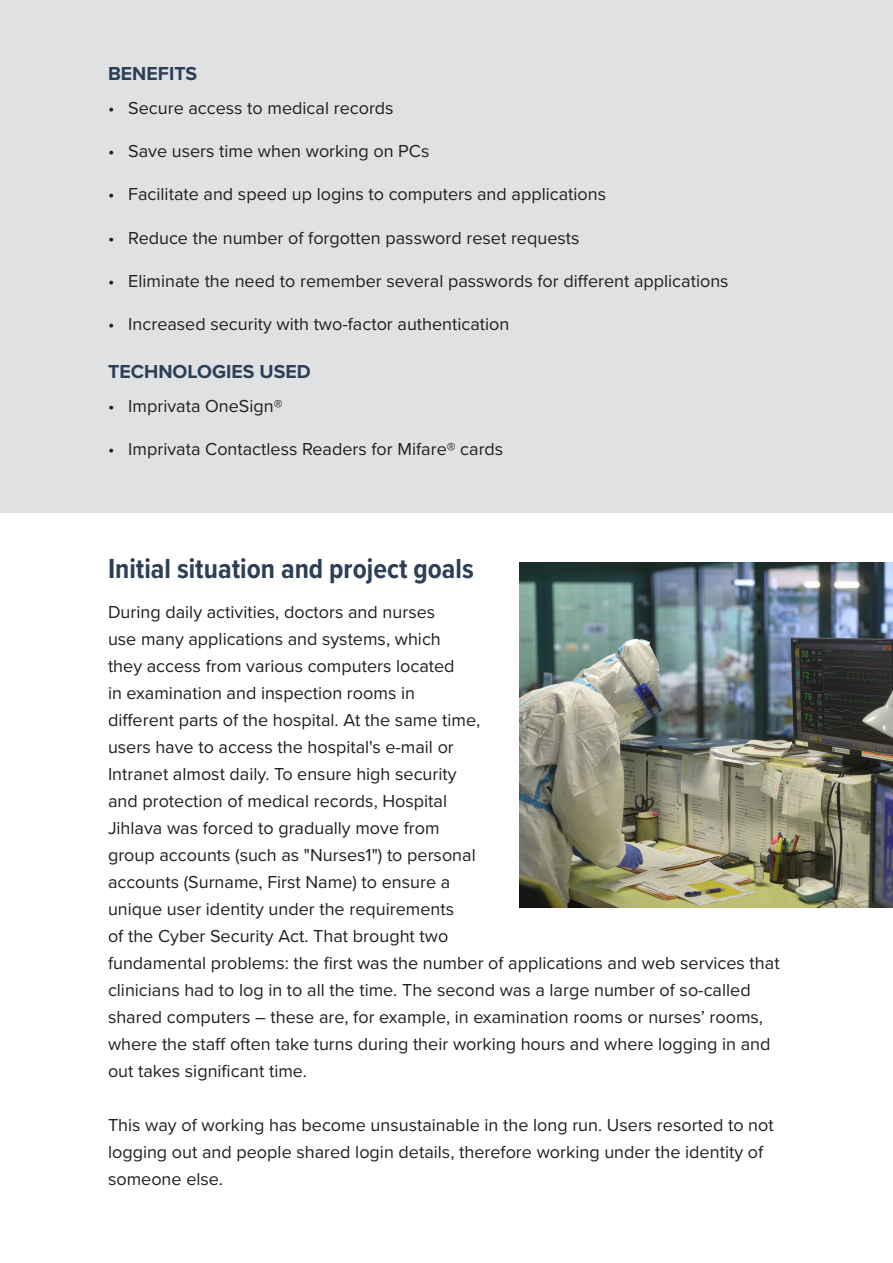
<style>
.page{position:relative;width:893px;height:1263px;background:#fff}
.page>*{position:absolute;margin:0;border:0;box-sizing:border-box;transform-origin:0 0}
.H1-_L{font:700 28.5px "Proxima Nova Cond";color:#2c3f57}
.H3_-_L{font:700 19.5px "Proxima Nova";color:#2c3f57}
.Body_Copy_-_L{font:18px/27px "Proxima Nova";color:#231f20}
</style>
<div class="page">
<div style="left:0;top:0;width:893px;height:512px;background:#e0e1e3"></div>
<img style="left:520px;top:563px;width:373px;height:345px">
<p class="H3_-_L" style="left:108px;top:59px;width:91px">BENEFITS</p>
<p class="Body_Copy_-_L" style="left:108px;top:94px;width:287px">• Secure access to medical records</p>
<p class="Body_Copy_-_L" style="left:108px;top:137px;width:323px">• Save users time when working on PCs</p>
<p class="Body_Copy_-_L" style="left:108px;top:180px;width:500px">• Facilitate and speed up logins to computers and applications</p>
<p class="Body_Copy_-_L" style="left:108px;top:223px;width:473px">• Reduce the number of forgotten password reset requests</p>
<p class="Body_Copy_-_L" style="left:108px;top:266px;width:622px">• Eliminate the need to remember several passwords for different applications</p>
<p class="Body_Copy_-_L" style="left:108px;top:310px;width:403px">• Increased security with two-factor authentication</p>
<p class="H3_-_L" style="left:108px;top:357px;width:204px">TECHNOLOGIES USED</p>
<p class="Body_Copy_-_L" style="left:108px;top:392px;width:176px">• Imprivata OneSign®</p>
<p class="Body_Copy_-_L" style="left:108px;top:435px;width:397px">• Imprivata Contactless Readers for Mifare® cards</p>
<p class="H1-_L" style="left:108px;top:547px;width:367px">Initial situation and project goals</p>
<p class="Body_Copy_-_L" style="left:108px;top:598px;width:673px">During daily activities, doctors and nurses<br>use many applications and systems, which<br>they access from various computers located<br>in examination and inspection rooms in<br>different parts of the hospital. At the same time,<br>users have to access the hospital's e-mail or<br>Intranet almost daily. To ensure high security<br>and protection of medical records, Hospital<br>Jihlava was forced to gradually move from<br>group accounts (such as "Nurses1") to personal<br>accounts (Surname, First Name) to ensure a<br>unique user identity under the requirements<br>of the Cyber Security Act. That brought two<br>fundamental problems: the first was the number of applications and web services that clinicians had to log in to all the time. The second was a large number of so-called shared computers – these are, for example, in examination rooms or nurses’ rooms, where the staff often take turns during their working hours and where logging in and out takes significant time.</p>
<p class="Body_Copy_-_L" style="left:108px;top:1111px;width:667px">This way of working has become unsustainable in the long run. Users resorted to not logging out and people shared login details, therefore working under the identity of someone else.</p>
</div>
